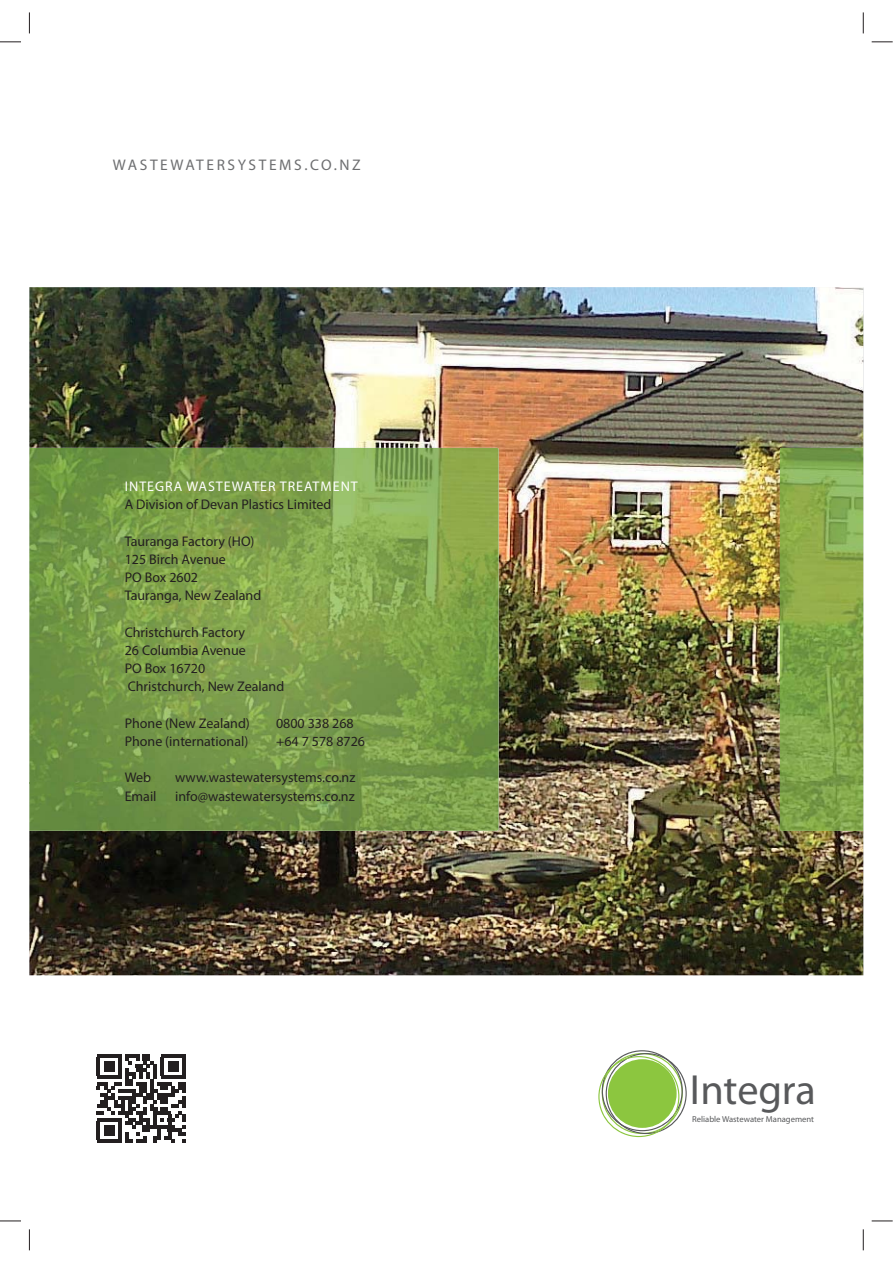
<style>
.page{position:relative;width:893px;height:1263px;background:#fff}
.page>*{position:absolute;margin:0;border:0;box-sizing:border-box;transform-origin:0 0}
.t1{font:42.3px "Myriad Pro";letter-spacing:-.005em;color:#58595b}
.t2{font:15.45px "Myriad Pro";letter-spacing:.17em;color:#6d6e70}
.t3{font:13.95px/18.1px "Myriad Pro";color:#231f20}
.t4{font:13.95px "Myriad Pro";letter-spacing:.07em;color:#fff}
.t5{font:8.55px "Myriad Pro";color:#58595b}
</style>
<div class="page">
<img style="left:29px;top:287px;width:834px;height:688px">
<img style="left:29px;top:448px;width:470px;height:383px">
<img style="left:780px;top:448px;width:83px;height:383px">
<svg style="left:598px;top:1050px;width:89px;height:87px"></svg>
<svg style="left:97px;top:1054px;width:89px;height:89px"></svg>
<svg style="left:0;top:42px;width:21px;height:1px"></svg>
<svg style="left:872px;top:42px;width:21px;height:1px"></svg>
<svg style="left:0;top:1221px;width:21px;height:1px"></svg>
<svg style="left:872px;top:1221px;width:21px;height:1px"></svg>
<svg style="left:29px;top:12px;width:1px;height:21px"></svg>
<svg style="left:29px;top:1229px;width:1px;height:21px"></svg>
<svg style="left:863px;top:12px;width:1px;height:21px"></svg>
<svg style="left:863px;top:1229px;width:1px;height:21px"></svg>
<p class="t2" style="left:113px;top:159px;width:249px">WASTEWATERSYSTEMS.CO.NZ</p>
<p class="t4" style="left:125px;top:481px;width:234px">INTEGRA WASTEWATER TREATMENT</p>
<p class="t3" style="left:125px;top:496px;width:208px">A Division of Devan Plastics Limited</p>
<p class="t3" style="left:125px;top:533px;width:138px">Tauranga Factory (HO)<br>125 Birch Avenue<br>PO Box 2602<br>Tauranga, New Zealand</p>
<p class="t3" style="left:125px;top:624px;width:161px">Christchurch Factory<br>26 Columbia Avenue<br>PO Box 16720<br>Christchurch, New Zealand</p>
<p class="t3" style="left:125px;top:715px;width:127px">Phone (New Zealand)</p>
<p class="t3" style="left:276px;top:715px;width:79px">0800 338 268</p>
<p class="t3" style="left:125px;top:733px;width:125px">Phone (international)</p>
<p class="t3" style="left:276px;top:733px;width:91px">+64 7 578 8726</p>
<p class="t3" style="left:125px;top:770px;width:28px">Web</p>
<p class="t3" style="left:175px;top:770px;width:182px">www.wastewatersystems.co.nz</p>
<p class="t3" style="left:125px;top:788px;width:33px">Email</p>
<p class="t3" style="left:175px;top:788px;width:181px">info@wastewatersystems.co.nz</p>
<h1 class="t1" style="left:690px;top:1074px;width:128px">Integra</h1>
<p class="t5" style="left:692px;top:1116px;width:123px">Reliable Wastewater Management</p>
</div>
